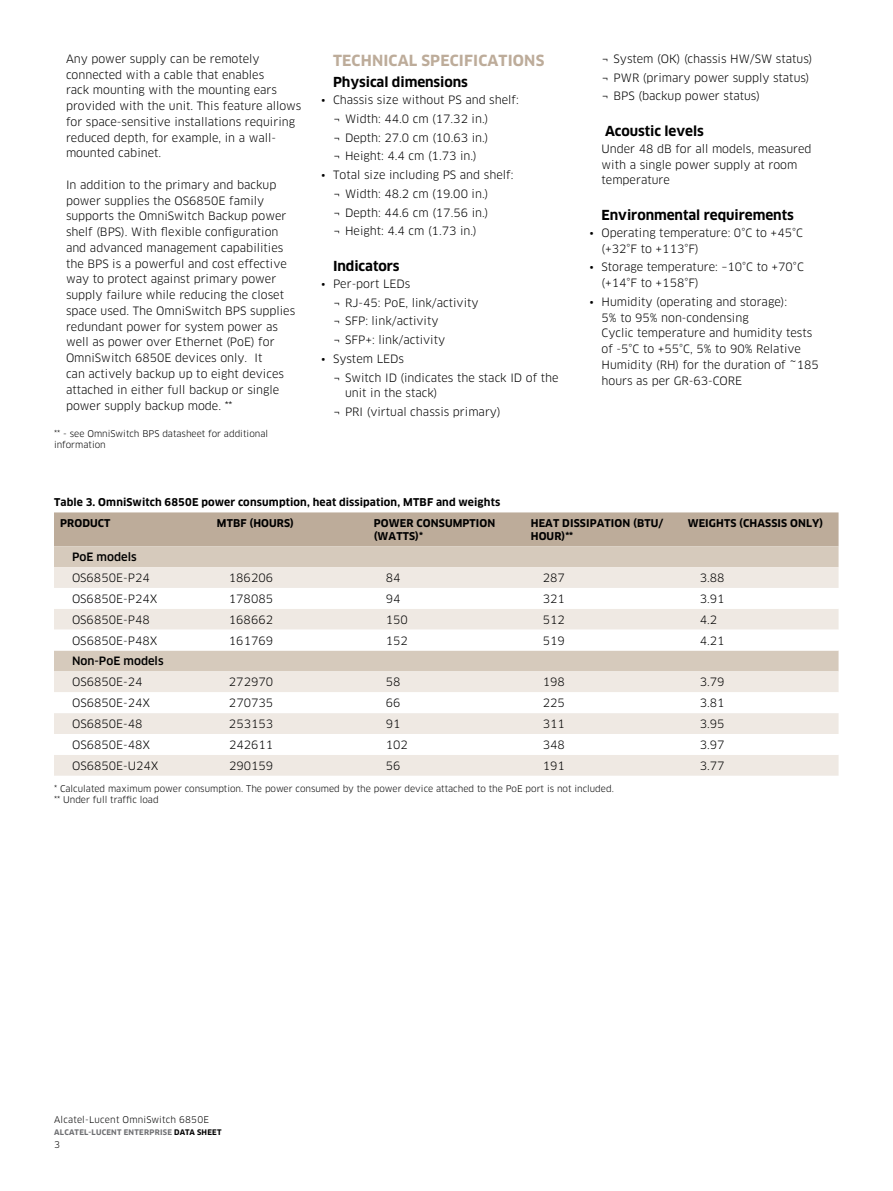
<style>
.page{position:relative;width:893px;height:1191px;background:#fff}
.page>*{position:absolute;margin:0;border:0;box-sizing:border-box;transform-origin:0 0}
.t1{font:700 15px "Clan OT";letter-spacing:.01em;color:#bdac9a}
.t2{font:700 13.5px "Clan OT";letter-spacing:-.005em;color:#000}
.t3{font:11.25px/15.8px "Clan OT";color:#000}
.t4{font:500 11.25px "Clan OT";color:#000}
.t5{font:700 10.5px/20.2px "Clan OT";letter-spacing:.01em;color:#000}
.t6{font:9px/11.2px "Clan OT";color:#000}
.t7{font:9px "Clan OT";letter-spacing:.02em;color:#000}
.t8{font:700 7.5px "Clan OT";letter-spacing:.04em;color:#6d6e71}
.s1{color:#000}
</style>
<div class="page">
<div style="left:54px;top:512px;width:784px;height:34px;background:#bdac9a"></div>
<div style="left:54px;top:546px;width:784px;height:21px;background:#d6cabc"></div>
<div style="left:54px;top:567px;width:784px;height:208px;background:#efe9e3"></div>
<svg style="left:54px;top:588px;width:784px;height:167px"></svg>
<p class="t3" style="left:66px;top:51px;width:237px">Any power supply can be remotely connected with a cable that enables<br>rack mounting with the mounting ears provided with the unit. This feature allows for space-sensitive installations requiring reduced depth, for example, in a wall&shy;mounted cabinet.</p>
<p class="t3" style="left:66px;top:177px;width:231px">In addition to the primary and backup power supplies the OS6850E family supports the OmniSwitch Backup power shelf (BPS). With flexible configuration and advanced management capabilities the BPS is a powerful and cost effective way to protect against primary power supply failure while reducing the closet space used. The OmniSwitch BPS supplies redundant power for system power as well as power over Ethernet (PoE) for OmniSwitch 6850E devices only. It<br>can actively backup up to eight devices attached in either full backup or single power supply backup mode. **</p>
<p class="t6" style="left:54px;top:427px;width:216px">** - see OmniSwitch BPS datasheet for additional information</p>
<h1 class="t1" style="left:333px;top:52px;width:212px">Technical Specifications</h1>
<p class="t2" style="left:333px;top:74px;width:136px">Physical dimensions</p>
<p class="t3" style="left:333px;top:91px;width:187px;line-height:18.8px;text-indent:-12px">• Chassis size without PS and shelf: ¬ Width: 44.0 cm (17.32 in.)<br>¬ Depth: 27.0 cm (10.63 in.)<br>¬ Height: 4.4 cm (1.73 in.)</p>
<p class="t3" style="left:333px;top:166px;width:182px;line-height:18.8px;text-indent:-12px">• Total size including PS and shelf: ¬ Width: 48.2 cm (19.00 in.)<br>¬ Depth: 44.6 cm (17.56 in.)<br>¬ Height: 4.4 cm (1.73 in.)</p>
<p class="t2" style="left:333px;top:258px;width:68px">I ndicators</p>
<p class="t3" style="left:333px;top:274px;width:147px;line-height:18.8px;text-indent:-12px">• Per-port LEDs<br>¬ RJ-45: PoE, link/activity ¬ SFP: link/activity<br>¬ SFP+: link/activity</p>
<p class="t3" style="left:333px;top:349px;width:227px;line-height:18.8px;text-indent:-12px">• System LEDs<br>¬ Switch ID (indicates the stack ID of the</p>
<p class="t3" style="left:333px;top:384px;width:169px;line-height:18.8px;text-indent:12px">unit in the stack)<br>¬ PRI (virtual chassis primary)</p>
<p class="t3" style="left:602px;top:49px;width:212px;line-height:18.8px">¬ System (OK) (chassis HW/SW status) ¬ PWR (primary power supply status) ¬ BPS (backup power status)</p>
<p class="t2" style="left:605px;top:123px;width:100px">Acoustic levels</p>
<p class="t3" style="left:602px;top:141px;width:212px">Under 48 dB for all models, measured with a single power supply at room temperature</p>
<p class="t2" style="left:602px;top:207px;width:194px">Environmental requirements</p>
<p class="t3" style="left:602px;top:225px;width:203px;text-indent:-12px">• Operating temperature: 0°C to +45°C (+32°F to +113°F)</p>
<p class="t3" style="left:602px;top:259px;width:204px;text-indent:-12px">• Storage temperature: –10°C to +70°C (+14°F to +158°F)</p>
<p class="t3" style="left:602px;top:294px;width:219px;text-indent:-12px">• Humidity (operating and storage):<br>5% to 95% non-condensing<br>Cyclic temperature and humidity tests of -5°C to +55°C, 5% to 90% Relative<br>Humidity (RH) for the duration of ~185 hours as per GR-63-CORE</p>
<p class="t5" style="left:60px;top:492px;width:442px;text-indent:-6px">Table 3. OmniSwitch 6850E power consumption, heat dissipation, MTBF and weights<br>Prod</p>
<p class="t5" style="left:90px;top:513px;width:22px">uct</p>
<p class="t5" style="left:217px;top:513px;width:79px">MTBF (hours)</p>
<p class="t5" style="left:374px;top:513px;width:79px">POWER CONSUMPTI</p>
<p class="t5" style="left:480px;top:513px;width:16px">ON</p>
<p class="t5" style="left:374px;top:526px;width:51px">(WATTS)*</p>
<p class="t5" style="left:531px;top:516px;width:134px;line-height:13.5px">HEAT DI SSIPATI ON (BTU/<br>HOUR)**</p>
<p class="t5" style="left:688px;top:513px;width:8px">WEI</p>
<p class="t5" style="left:709px;top:513px;width:116px">GHTS (CHASSI S ONLY)</p>
<p class="t4" style="left:72px;top:550px;width:66px">PoE models</p>
<p class="t3" style="left:72px;top:570px;width:79px">OS6850E-P24</p>
<p class="t3" style="left:229px;top:570px;width:46px">186206</p>
<p class="t3" style="left:386px;top:570px;width:16px">84</p>
<p class="t3" style="left:543px;top:570px;width:24px">287</p>
<p class="t3" style="left:700px;top:570px;width:26px">3.88</p>
<p class="t3" style="left:72px;top:591px;width:87px">OS6850E-P24X</p>
<p class="t3" style="left:229px;top:591px;width:46px">178085</p>
<p class="t3" style="left:386px;top:591px;width:16px">94</p>
<p class="t3" style="left:543px;top:591px;width:24px">321</p>
<p class="t3" style="left:700px;top:591px;width:26px">3.91</p>
<p class="t3" style="left:72px;top:611px;width:79px">OS6850E-P48</p>
<p class="t3" style="left:229px;top:611px;width:46px">168662</p>
<p class="t3" style="left:386px;top:611px;width:24px">150</p>
<p class="t3" style="left:543px;top:611px;width:24px">512</p>
<p class="t3" style="left:700px;top:611px;width:19px">4.2</p>
<p class="t3" style="left:72px;top:632px;width:87px">OS6850E-P48X</p>
<p class="t3" style="left:229px;top:632px;width:46px">161769</p>
<p class="t3" style="left:386px;top:632px;width:24px">152</p>
<p class="t3" style="left:543px;top:632px;width:24px">519</p>
<p class="t3" style="left:700px;top:632px;width:26px">4.21</p>
<p class="t4" style="left:72px;top:654px;width:93px">Non-PoE models</p>
<p class="t3" style="left:72px;top:674px;width:72px">OS6850E-24</p>
<p class="t3" style="left:229px;top:674px;width:46px">272970</p>
<p class="t3" style="left:386px;top:674px;width:16px">58</p>
<p class="t3" style="left:543px;top:674px;width:24px">198</p>
<p class="t3" style="left:700px;top:674px;width:26px">3.79</p>
<p class="t3" style="left:72px;top:695px;width:80px">OS6850E-24X</p>
<p class="t3" style="left:229px;top:695px;width:46px">270735</p>
<p class="t3" style="left:386px;top:695px;width:16px">66</p>
<p class="t3" style="left:543px;top:695px;width:24px">225</p>
<p class="t3" style="left:700px;top:695px;width:26px">3.81</p>
<p class="t3" style="left:72px;top:716px;width:72px">OS6850E-48</p>
<p class="t3" style="left:229px;top:716px;width:46px">253153</p>
<p class="t3" style="left:386px;top:716px;width:16px">91</p>
<p class="t3" style="left:543px;top:716px;width:24px">311</p>
<p class="t3" style="left:700px;top:716px;width:26px">3.95</p>
<p class="t3" style="left:72px;top:737px;width:80px">OS6850E-48X</p>
<p class="t3" style="left:229px;top:737px;width:46px">242611</p>
<p class="t3" style="left:386px;top:737px;width:24px">102</p>
<p class="t3" style="left:543px;top:737px;width:24px">348</p>
<p class="t3" style="left:700px;top:737px;width:26px">3.97</p>
<p class="t3" style="left:72px;top:757px;width:88px">OS6850E-U24X</p>
<p class="t3" style="left:229px;top:757px;width:46px">290159</p>
<p class="t3" style="left:386px;top:757px;width:16px">56</p>
<p class="t3" style="left:543px;top:757px;width:24px">191</p>
<p class="t3" style="left:700px;top:757px;width:26px">3.77</p>
<p class="t6" style="left:54px;top:783px;width:561px">* Calculated maximum power consumption. The power consumed by the power device attached to the PoE port is not included. ** Under full traffic load</p>
<p class="t7" style="left:54px;top:1114px;width:157px">Alcatel-Lucent OmniSwitch 6850E</p>
<p class="t8" style="left:54px;top:1127px;width:169px">Alcatel-Lucent Enterprise <span class="s1">Data sheet</span></p>
<p class="t6" style="left:54px;top:1139px;width:7px">3</p>
</div>
